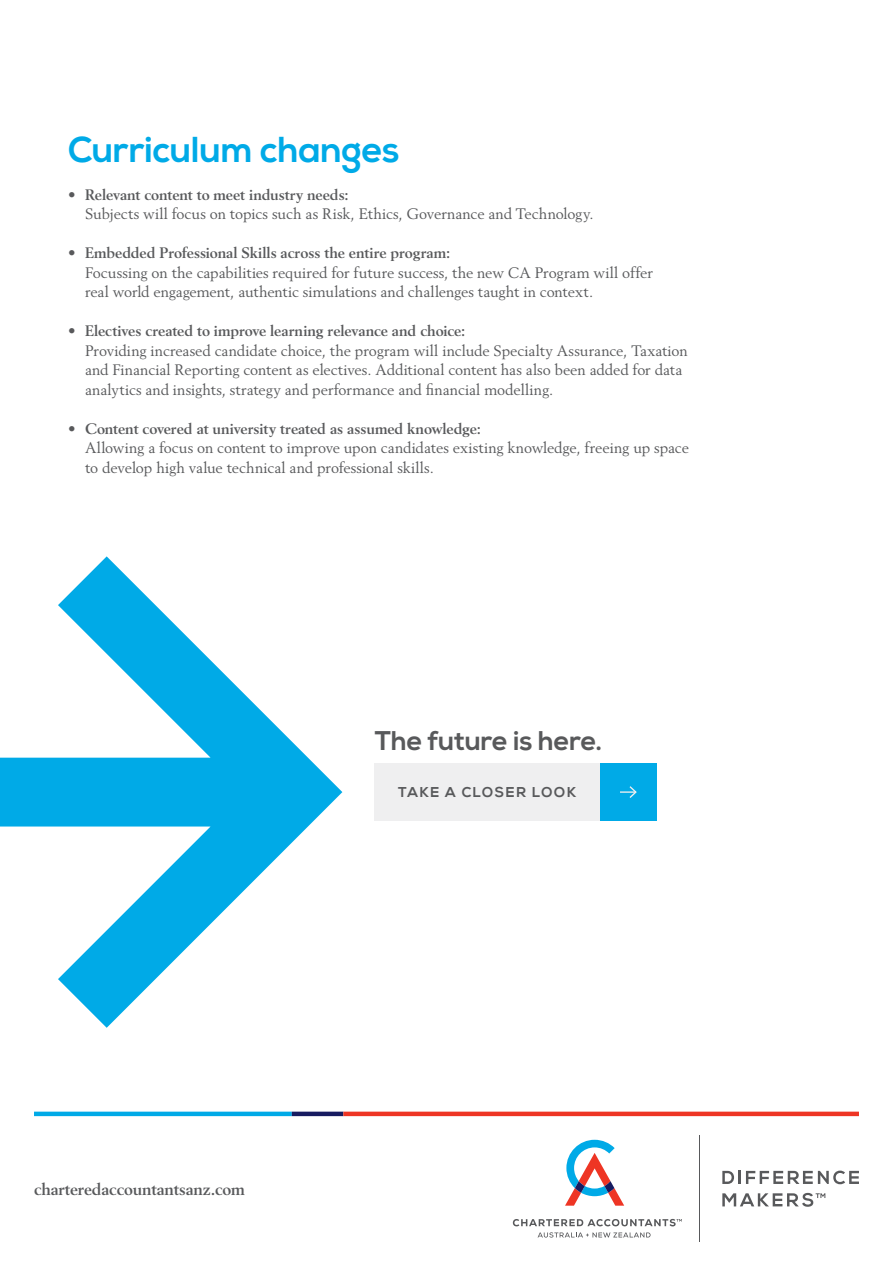
<style>
.page{position:relative;width:893px;height:1263px;background:#fff}
.page>*{position:absolute;margin:0;border:0;box-sizing:border-box;transform-origin:0 0}
.t1{font:700 36px "Nexa";color:#00aae7}
.t2{font:700 27px "Nexa";letter-spacing:-.005em;color:#58595b}
.t3{font:700 16.5px "Berling LT";letter-spacing:-.01em;color:#58595b}
.t4{font:15px/19.5px "Berling LT";color:#58595b}
.t5{font:700 14.25px "Nexa";letter-spacing:.11em;color:#58595b}
.s1{font-weight:700}
</style>
<div class="page">
<hr style="left:698px;top:1135px;width:1px;height:107px;background:#58595b">
<svg style="left:722px;top:1170px;width:137px;height:14px"></svg>
<svg style="left:722px;top:1193px;width:103px;height:14px"></svg>
<svg style="left:565px;top:1140px;width:59px;height:66px"></svg>
<svg style="left:538px;top:1232px;width:113px;height:5px"></svg>
<svg style="left:513px;top:1219px;width:169px;height:7px"></svg>
<hr style="left:34px;top:1112px;width:258px;height:4px;background:#00aae7">
<hr style="left:292px;top:1112px;width:51px;height:4px;background:#171b60">
<hr style="left:343px;top:1112px;width:516px;height:4px;background:#ee3524">
<div style="left:375px;top:763px;width:225px;height:58px;background:#efeff0"></div>
<div style="left:600px;top:763px;width:57px;height:58px;background:#00aae7"></div>
<svg style="left:620px;top:786px;width:17px;height:12px"></svg>
<svg style="left:0;top:556px;width:342px;height:472px"></svg>
<h1 class="t1" style="left:68px;top:129px;width:333px">Curriculum changes</h1>
<p class="t4" style="left:85px;top:184px;width:510px;text-indent:-17px">• <span class="s1">Relevant content to meet industry needs:<br></span>Subjects will focus on topics such as Risk, Ethics, Governance and Technology.</p>
<p class="t4" style="left:85px;top:243px;width:569px;text-indent:-17px">• <span class="s1">Embedded Professional Skills across the entire program:<br></span>Focussing on the capabilities required for future success, the new CA Program will offer real world engagement, authentic simulations and challenges taught in context.</p>
<p class="t4" style="left:85px;top:321px;width:604px;text-indent:-17px">• <span class="s1">Electives created to improve learning relevance and choice:<br></span>Providing increased candidate choice, the program will include Specialty Assurance, Taxation and Financial Reporting content as electives. Additional content has also been added for data analytics and insights, strategy and performance and financial modelling.</p>
<p class="t4" style="left:85px;top:418px;width:605px;text-indent:-17px">• <span class="s1">Content covered at university treated as assumed knowledge:<br></span>Allowing a focus on content to improve upon candidates existing knowledge, freeing up space to develop high value technical and professional skills.</p>
<h2 class="t2" style="left:375px;top:725px;width:229px">The future is here.</h2>
<p class="t5" style="left:398px;top:784px;width:180px">TAKE A CLOSER LOOK</p>
<p class="t3" style="left:34px;top:1179px;width:213px">charteredaccountantsanz.com</p>
</div>
